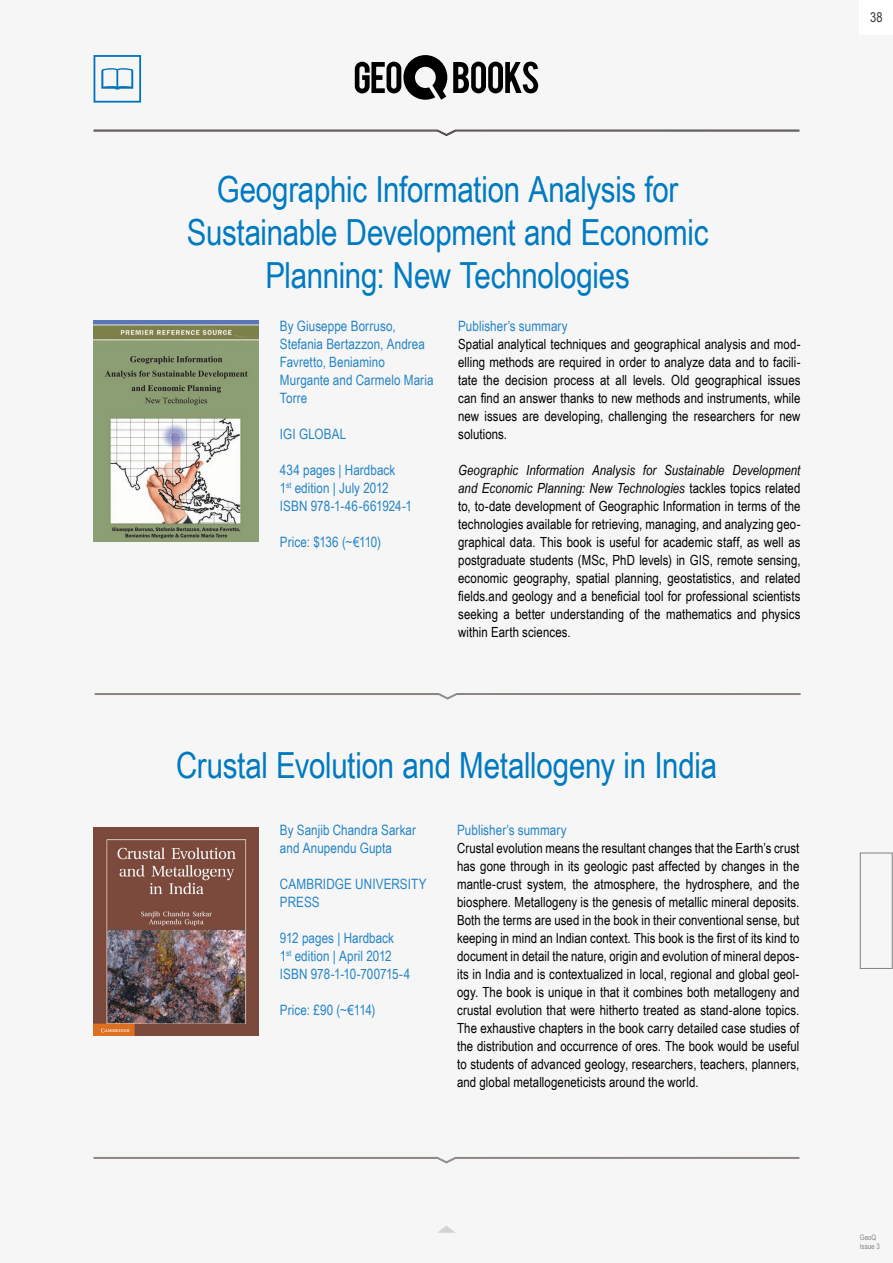
<style>
.page{position:relative;width:893px;height:1263px;background:#f6f6f6}
.page>*{position:absolute;margin:0;border:0;box-sizing:border-box;transform-origin:0 0}
.t1{font:36px/43.2px "Arial Narrow";letter-spacing:-.01em;color:#007ac1;text-align:center}
.t2{font:14.25px/18px "Arial Narrow";letter-spacing:.005em;color:#2484c6}
.t3{font:13.95px/18px "Arial Narrow";letter-spacing:.005em;color:#000;text-align:justify}
.t4{font:13.5px "Arial Narrow";color:#3c3633}
.t5{font:7.5px/9px "Arial Narrow";color:#88817e}
.s1{font-style:italic}
</style>
<div class="page">
<div style="left:860px;top:0;width:33px;height:34px;background:#fff"></div>
<svg style="left:437px;top:1226px;width:19px;height:7px"></svg>
<svg style="left:355px;top:55px;width:92px;height:45px"></svg>
<svg style="left:453px;top:62px;width:85px;height:31px"></svg>
<svg style="left:94px;top:55px;width:47px;height:48px"></svg>
<svg style="left:93px;top:129px;width:707px;height:7px"></svg>
<div style="left:860px;top:853px;width:33px;height:116px;border:1px solid #808285"></div>
<svg style="left:93px;top:1157px;width:707px;height:6px"></svg>
<svg style="left:94px;top:693px;width:707px;height:6px"></svg>
<img style="left:94px;top:828px;width:165px;height:207px">
<img style="left:94px;top:320px;width:165px;height:222px">
<p class="t4" style="left:870px;top:7px;width:14px">38</p>
<h1 class="t1" style="left:187px;top:166px;width:523px">Geographic Information Analysis for<br>Sustainable Development and Economic<br>Planning: New Technologies</h1>
<p class="t2" style="left:280px;top:316px;width:155px">By Giuseppe Borruso,<br>Stefania Bertazzon, Andrea<br>Favretto, Beniamino<br>Murgante and Carmelo Maria<br>Torre</p>
<p class="t2" style="left:280px;top:424px;width:68px">IGI GLOBAL</p>
<p class="t2" style="left:280px;top:460px;width:134px">434 pages | Hardback<br>1<sup>st</sup> edition | July 2012<br>ISBN 978-1-46-661924-1</p>
<p class="t2" style="left:280px;top:532px;width:103px">Price: $136 (~€110)</p>
<p class="t2" style="left:458px;top:316px;width:111px">Publisher’s summary</p>
<p class="t3" style="left:458px;top:334px;width:344px">Spatial analytical techniques and geographical analysis and mod&shy;elling methods are required in order to analyze data and to facili&shy;tate the decision process at all levels. Old geographical issues can find an answer thanks to new methods and instruments, while new issues are developing, challenging the researchers for new solutions.</p>
<p class="t3" style="left:458px;top:460px;width:344px"><span class="s1">Geographic Information Analysis for Sustainable Development and Economic Planning: New Technologies</span> tackles topics related to, to-date development of Geographic Information in terms of the technologies available for retrieving, managing, and analyzing geo&shy;graphical data. This book is useful for academic staff, as well as postgraduate students (MSc, PhD levels) in GIS, remote sensing, economic geography, spatial planning, geostatistics, and related fields.and geology and a beneficial tool for professional scientists seeking a better understanding of the mathematics and physics within Earth sciences.</p>
<h1 class="t1" style="left:176px;top:742px;width:543px">Crustal Evolution and Metallogeny in India</h1>
<p class="t2" style="left:280px;top:820px;width:138px">By Sanjib Chandra Sarkar and Anupendu Gupta</p>
<p class="t2" style="left:280px;top:874px;width:148px">CAMBRIDGE UNIVERSITY<br>PRESS</p>
<p class="t2" style="left:280px;top:928px;width:132px">912 pages | Hardback<br>1<sup>st</sup> edition | April 2012<br>ISBN 978-1-10-700715-4</p>
<p class="t2" style="left:280px;top:1000px;width:97px">Price: £90 (~€114)</p>
<p class="t2" style="left:457px;top:820px;width:111px">Publisher’s summary</p>
<p class="t3" style="left:457px;top:838px;width:344px">Crustal evolution means the resultant changes that the Earth’s crust has gone through in its geologic past affected by changes in the mantle-crust system, the atmosphere, the hydrosphere, and the biosphere. Metallogeny is the genesis of metallic mineral deposits.<br>Both the terms are used in the book in their conventional sense, but keeping in mind an Indian context. This book is the first of its kind to document in detail the nature, origin and evolution of mineral depos&shy;its in India and is contextualized in local, regional and global geol&shy;ogy. The book is unique in that it combines both metallogeny and crustal evolution that were hitherto treated as stand-alone topics.<br>The exhaustive chapters in the book carry detailed case studies of the distribution and occurrence of ores. The book would be useful to students of advanced geology, researchers, teachers, planners, and global metallogeneticists around the world.</p>
<p class="t5" style="left:860px;top:1232px;width:21px">GeoQ<br>Issue 3</p>
</div>
